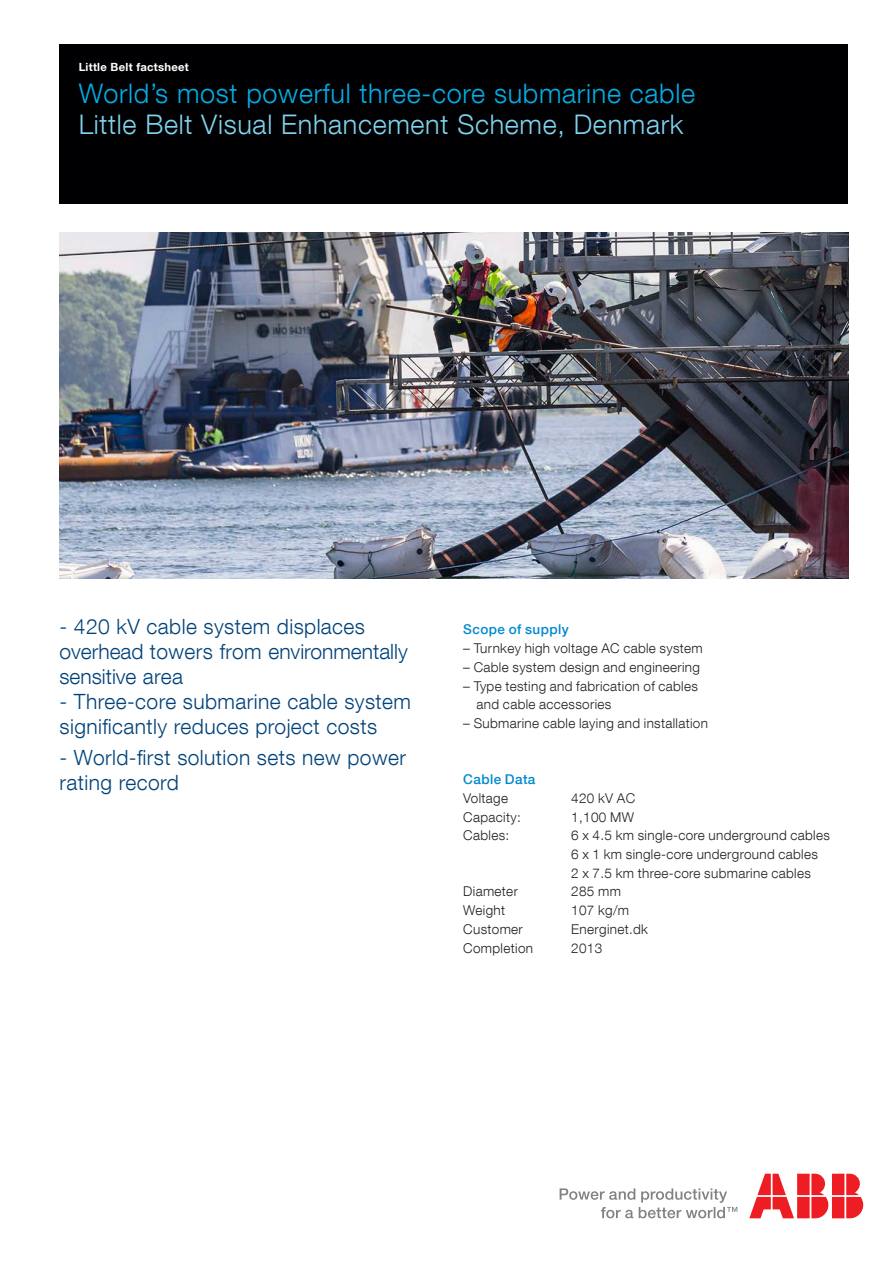
<style>
.page{position:relative;width:893px;height:1263px;background:#fff}
.page>*{position:absolute;margin:0;border:0;box-sizing:border-box;transform-origin:0 0}
.Subtitle{font:300 27px "ABB Neue Helvetica";letter-spacing:.025em;color:#03ade5}
.Subtitle-2{font:300 27px "ABB Neue Helvetica";letter-spacing:.025em;color:#7fd3ec}
.Special_comments__co{font:300 21px/24.8px "ABB Neue Helvetica";color:#004279}
.Special_comments__co-2{font:300 21px/24.8px "ABB Neue Helvetica";letter-spacing:.02em;color:#004279}
.Introduction_text{font:300 21px/24.8px "ABB Neue Helvetica";letter-spacing:.02em;color:#004279}
.CopyText{font:300 13.5px "ABB Neue Helvetica";letter-spacing:.025em;color:#231f20}
.Subline{font:500 13.5px "ABB Neue Helvetica";letter-spacing:.03em;color:#0089cf}
.Subtitle-3{font:700 11.25px "ABB Neue Helvetica";letter-spacing:.025em;color:#fff}
</style>
<div class="page">
<svg style="left:560px;top:1188px;width:177px;height:30px"></svg>
<svg style="left:749px;top:1174px;width:114px;height:44px"></svg>
<div style="left:60px;top:45px;width:788px;height:159px;background:#000002"></div>
<img style="left:60px;top:232px;width:788px;height:347px">
<p class="Subtitle-3" style="left:79px;top:60px;width:112px">Little Belt factsheet</p>
<p class="Subtitle" style="left:79px;top:77px;width:618px">World’s most powerful three-core submarine cable</p>
<p class="Subtitle-2" style="left:79px;top:108px;width:606px">Little Belt Visual Enhancement Scheme, Denmark</p>
<p class="Special_comments__co" style="left:60px;top:614px;width:350px">- 420 kV cable system displaces overhead towers from environmentally sensitive area</p>
<p class="Special_comments__co-2" style="left:60px;top:689px;width:353px">- Three-core submarine cable system significantly reduces project costs</p>
<p class="Introduction_text" style="left:60px;top:745px;width:348px">- World-first solution sets new power rating record</p>
<p class="Subline" style="left:463px;top:621px;width:107px">Scope of supply</p>
<p class="CopyText" style="left:463px;top:640px;width:241px">– Turnkey high voltage AC cable system</p>
<p class="CopyText" style="left:463px;top:659px;width:238px">– Cable system design and engineering</p>
<p class="CopyText" style="left:463px;top:677px;width:236px">– Type testing and fabrication of cables</p>
<p class="CopyText" style="left:477px;top:696px;width:136px">and cable accessories</p>
<p class="CopyText" style="left:463px;top:715px;width:246px">– Submarine cable laying and installation</p>
<p class="Subline" style="left:463px;top:771px;width:74px">Cable Data</p>
<p class="CopyText" style="left:463px;top:790px;width:46px">Voltage</p>
<p class="CopyText" style="left:571px;top:790px;width:65px">420 kV AC</p>
<p class="CopyText" style="left:463px;top:808px;width:59px">Capacity:</p>
<p class="CopyText" style="left:571px;top:808px;width:64px">1,100 MW</p>
<p class="CopyText" style="left:463px;top:827px;width:48px">Cables:</p>
<p class="CopyText" style="left:571px;top:827px;width:260px">6 x 4.5 km single-core underground cables</p>
<p class="CopyText" style="left:571px;top:846px;width:248px">6 x 1 km single-core underground cables</p>
<p class="CopyText" style="left:571px;top:865px;width:241px">2 x 7.5 km three-core submarine cables</p>
<p class="CopyText" style="left:463px;top:883px;width:56px">Diameter</p>
<p class="CopyText" style="left:571px;top:883px;width:51px">285 mm</p>
<p class="CopyText" style="left:463px;top:902px;width:43px">Weight</p>
<p class="CopyText" style="left:571px;top:902px;width:59px">107 kg/m</p>
<p class="CopyText" style="left:463px;top:921px;width:61px">Customer</p>
<p class="CopyText" style="left:571px;top:921px;width:78px">Energinet.dk</p>
<p class="CopyText" style="left:463px;top:939px;width:71px">Completion</p>
<p class="CopyText" style="left:571px;top:939px;width:33px">2013</p>
</div>
